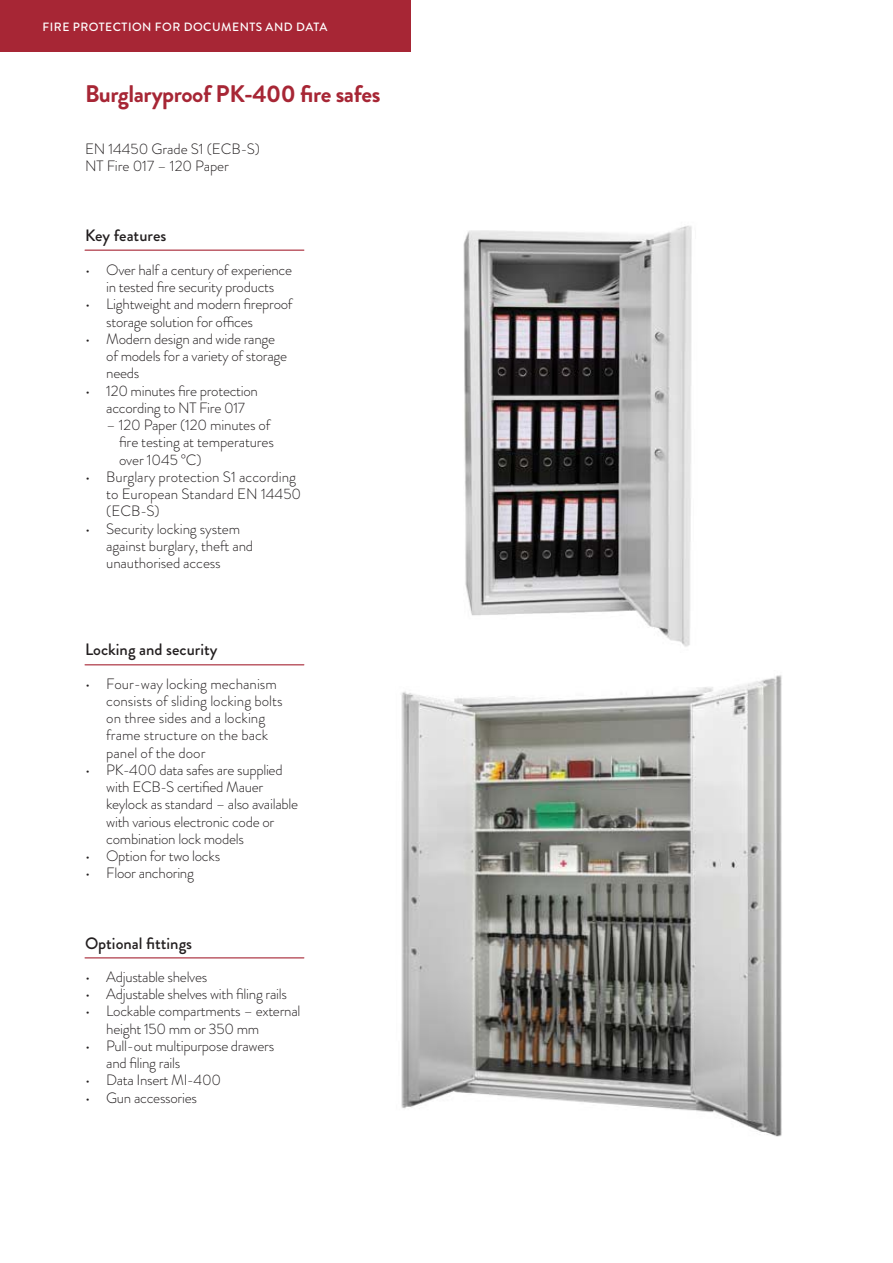
<style>
.page{position:relative;width:893px;height:1263px;background:#fff}
.page>*{position:absolute;margin:0;border:0;box-sizing:border-box;transform-origin:0 0}
.t1{font:700 24px "Brandon Grotesque";letter-spacing:-.02em;color:#a72635}
.t2{font:500 16.5px "Brandon Grotesque";color:#231f20}
.t3{font:300 15px/17.2px "Brandon Grotesque";letter-spacing:-.02em;color:#231f20}
.t4{font:300 15px/17.2px "Brandon Grotesque";color:#231f20}
.t5{font:500 12px "Brandon Grotesque";letter-spacing:.04em;color:#fff}
</style>
<div class="page">
<img style="left:463px;top:225px;width:229px;height:422px">
<img style="left:401px;top:675px;width:381px;height:462px">
<hr style="left:85px;top:250px;width:219px;height:1px;background:#a72635">
<hr style="left:85px;top:664px;width:219px;height:1px;background:#a72635">
<hr style="left:85px;top:957px;width:219px;height:1px;background:#a72635">
<div style="left:0;top:0;width:410px;height:52px;background:#a72635"></div>
<p class="t5" style="left:43px;top:22px;width:286px">FIRE PROTECTION FOR DOCUMENTS AND DATA</p>
<h1 class="t1" style="left:85px;top:85px;width:297px">Burglaryproof PK-400 fire safes</h1>
<p class="t3" style="left:85px;top:143px;width:176px">EN 14450 Grade S1 (ECB-S)<br>NT Fire 017 – 120 Paper</p>
<p class="t2" style="left:85px;top:229px;width:83px">Key features</p>
<p class="t3" style="left:85px;top:263px;width:209px;text-align:center">• Over half a century of experience in tested fire security products</p>
<p class="t3" style="left:106px;top:298px;width:188px;text-indent:-21px">• Lightweight and modern fireproof storage solution for offices</p>
<p class="t3" style="left:106px;top:332px;width:182px;text-indent:-21px">• Modern design and wide range of models for a variety of storage needs</p>
<p class="t3" style="left:85px;top:384px;width:175px;text-align:center">• 120 minutes fire protection according to NT Fire 017</p>
<p class="t3" style="left:119px;top:418px;width:156px;text-indent:-13px">– 120 Paper (120 minutes of fire testing at temperatures over 1045 °C)</p>
<p class="t4" style="left:106px;top:470px;width:196px;text-indent:-21px">• Burglary protection S1 according to European Standard EN 14450 (ECB-S)</p>
<p class="t3" style="left:106px;top:522px;width:148px;text-indent:-21px">• Security locking system against burglary, theft and unauthorised access</p>
<p class="t2" style="left:85px;top:643px;width:134px">Locking and security</p>
<p class="t4" style="left:106px;top:677px;width:178px;text-indent:-21px">• Four-way locking mechanism consists of sliding locking bolts on three sides and a locking frame structure on the back panel of the door</p>
<p class="t3" style="left:106px;top:763px;width:193px;text-indent:-21px">• PK-400 data safes are supplied with ECB-S certified Mauer keylock as standard – also available with various electronic code or combination lock models</p>
<p class="t3" style="left:85px;top:849px;width:137px">• Option for two locks</p>
<p class="t3" style="left:85px;top:867px;width:110px">• Floor anchoring</p>
<p class="t2" style="left:85px;top:937px;width:109px">Optional fittings</p>
<p class="t3" style="left:85px;top:970px;width:124px">• Adjustable shelves</p>
<p class="t3" style="left:85px;top:987px;width:204px">• Adjustable shelves with filing rails</p>
<p class="t3" style="left:106px;top:1005px;width:196px;text-indent:-21px">• Lockable compartments – external height 150 mm or 350 mm</p>
<p class="t3" style="left:106px;top:1039px;width:169px;text-indent:-21px">• Pull-out multipurpose drawers and filing rails</p>
<p class="t3" style="left:85px;top:1074px;width:137px">• Data Insert MI-400</p>
<p class="t3" style="left:85px;top:1091px;width:114px">• Gun accessories</p>
</div>
